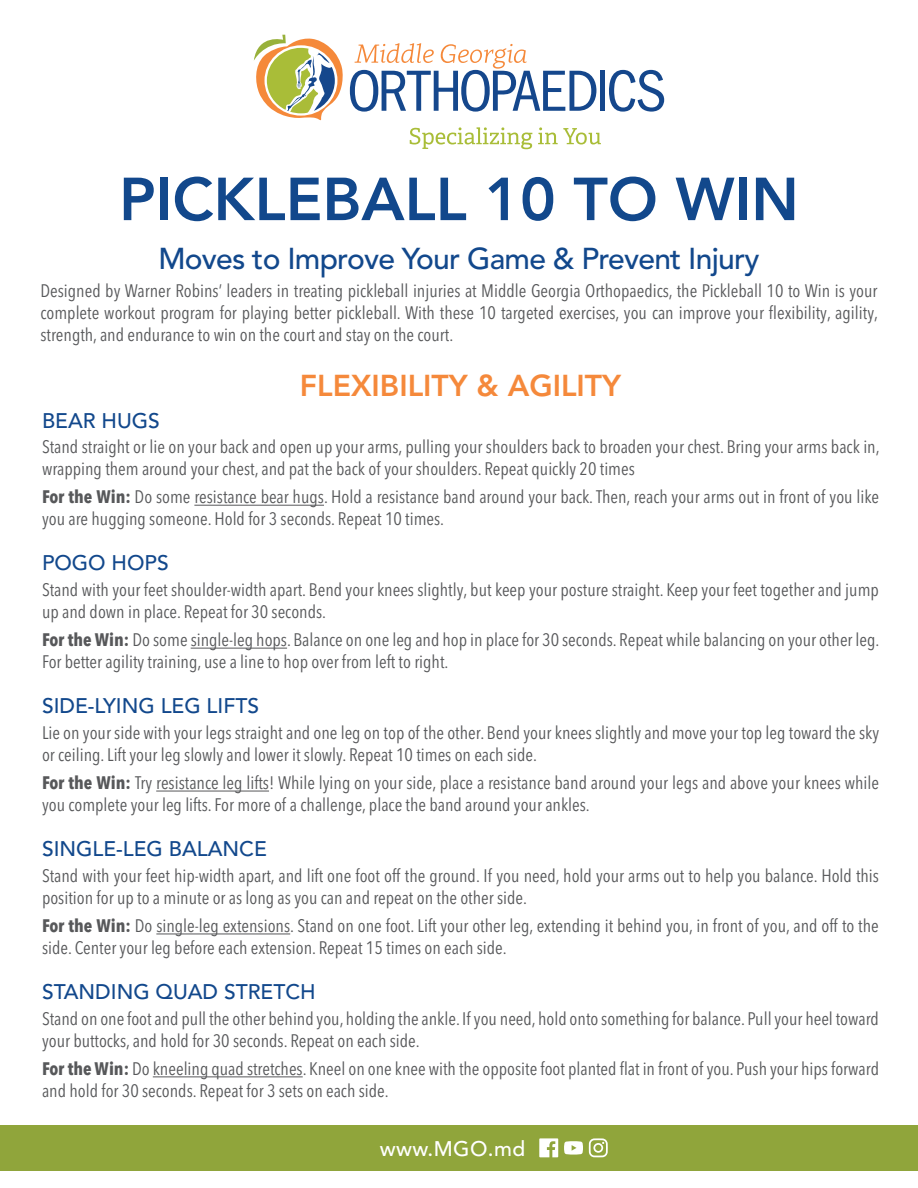
<style>
.page{position:relative;width:918px;height:1188px;background:#fff}
.page>*{position:absolute;margin:0;border:0;box-sizing:border-box;transform-origin:0 0}
.t1{font:800 60px "Avenir LT Std";color:#12488c}
.Subhead{font:500 30px "Avenir LT Std";letter-spacing:-.025em;color:#12488c}
.Exercise_Head{font:800 30px "Avenir LT Std";color:#f5893b}
.Exercise_Name{font:500 21px "Avenir LT Std";color:#12488c}
.t2{font:500 21px "Avenir LT Std";letter-spacing:.02em;color:#fff}
.Body_Copy{font:condensed 18px/21.6px "Avenir Next LT Pro";color:#57585a}
.Body_Copy_1st{font:condensed 18px/21.6px "Avenir Next LT Pro";color:#57585a}
.s1{font-weight:700}
</style>
<div class="page">
<svg style="left:254px;top:35px;width:89px;height:85px"></svg>
<svg style="left:410px;top:127px;width:122px;height:22px"></svg>
<svg style="left:538px;top:127px;width:63px;height:17px"></svg>
<svg style="left:350px;top:43px;width:246px;height:69px"></svg>
<hr style="left:600px;top:71px;width:4px;height:40px;background:#15478c">
<svg style="left:609px;top:70px;width:55px;height:42px"></svg>
<hr style="left:194px;top:505px;width:130px;height:1px;background:#57585a">
<hr style="left:191px;top:648px;width:96px;height:1px;background:#57585a">
<hr style="left:156px;top:791px;width:113px;height:1px;background:#57585a">
<hr style="left:156px;top:934px;width:134px;height:1px;background:#57585a">
<hr style="left:153px;top:1076px;width:150px;height:1px;background:#57585a">
<div style="left:0;top:1125px;width:918px;height:46px;background:#90a53b"></div>
<svg style="left:539px;top:1138px;width:19px;height:19px"></svg>
<svg style="left:564px;top:1141px;width:19px;height:14px"></svg>
<svg style="left:589px;top:1138px;width:19px;height:19px"></svg>
<p class="t1" style="left:119px;top:164px;width:681px">PICKLEBALL 10 TO WIN</p>
<p class="Subhead" style="left:158px;top:241px;width:603px">Moves to Improve Your Game &amp; Prevent Injury</p>
<p class="Body_Copy" style="left:40px;top:280px;width:839px;text-align:justify">Designed by Warner Robins’ leaders in treating pickleball injuries at Middle Georgia Orthopaedics, the Pickleball 10 to Win is your complete workout program for playing better pickleball. With these 10 targeted exercises, you can improve your flexibility, agility, strength, and endurance to win on the court and stay on the court.</p>
<p class="Exercise_Head" style="left:300px;top:367px;width:323px">FLEXIBILITY &amp; AGILITY</p>
<p class="Exercise_Name" style="left:42px;top:408px;width:119px">BEAR HUGS</p>
<p class="Body_Copy_1st" style="left:42px;top:436px;width:839px">Stand straight or lie on your back and open up your arms, pulling your shoulders back to broaden your chest. Bring your arms back in, wrapping them around your chest, and pat the back of your shoulders. Repeat quickly 20 times</p>
<p class="Body_Copy" style="left:42px;top:486px;width:839px"><span class="s1">For the Win:</span> Do some resistance bear hugs. Hold a resistance band around your back. Then, reach your arms out in front of you like you are hugging someone. Hold for 3 seconds. Repeat 10 times.</p>
<p class="Exercise_Name" style="left:42px;top:551px;width:128px">POGO HOPS</p>
<p class="Body_Copy_1st" style="left:42px;top:579px;width:838px">Stand with your feet shoulder-width apart. Bend your knees slightly, but keep your posture straight. Keep your feet together and jump up and down in place. Repeat for 30 seconds.</p>
<p class="Body_Copy" style="left:42px;top:629px;width:839px"><span class="s1">For the Win:</span> Do some single-leg hops. Balance on one leg and hop in place for 30 seconds. Repeat while balancing on your other leg.<br>For better agility training, use a line to hop over from left to right.</p>
<p class="Exercise_Name" style="left:42px;top:694px;width:219px">SIDE-LYING LEG LIFTS</p>
<p class="Body_Copy_1st" style="left:42px;top:722px;width:839px">Lie on your side with your legs straight and one leg on top of the other. Bend your knees slightly and move your top leg toward the sky or ceiling. Lift your leg slowly and lower it slowly. Repeat 10 times on each side.</p>
<p class="Body_Copy" style="left:42px;top:772px;width:838px"><span class="s1">For the Win:</span> Try resistance leg lifts! While lying on your side, place a resistance band around your legs and above your knees while you complete your leg lifts. For more of a challenge, place the band around your ankles.</p>
<p class="Exercise_Name" style="left:42px;top:837px;width:226px">SINGLE-LEG BALANCE</p>
<p class="Body_Copy_1st" style="left:42px;top:865px;width:839px">Stand with your feet hip-width apart, and lift one foot off the ground. If you need, hold your arms out to help you balance. Hold this position for up to a minute or as long as you can and repeat on the other side.</p>
<p class="Body_Copy" style="left:42px;top:915px;width:838px"><span class="s1">For the Win:</span> Do single-leg extensions. Stand on one foot. Lift your other leg, extending it behind you, in front of you, and off to the side. Center your leg before each extension. Repeat 15 times on each side.</p>
<p class="Exercise_Name" style="left:42px;top:980px;width:275px">STANDING QUAD STRETCH</p>
<p class="Body_Copy_1st" style="left:42px;top:1008px;width:838px">Stand on one foot and pull the other behind you, holding the ankle. If you need, hold onto something for balance. Pull your heel toward your buttocks, and hold for 30 seconds. Repeat on each side.</p>
<p class="Body_Copy" style="left:42px;top:1058px;width:839px"><span class="s1">For the Win:</span> Do kneeling quad stretches. Kneel on one knee with the opposite foot planted flat in front of you. Push your hips forward and hold for 30 seconds. Repeat for 3 sets on each side.</p>
<p class="t2" style="left:380px;top:1136px;width:147px">www.MGO.md</p>
</div>
